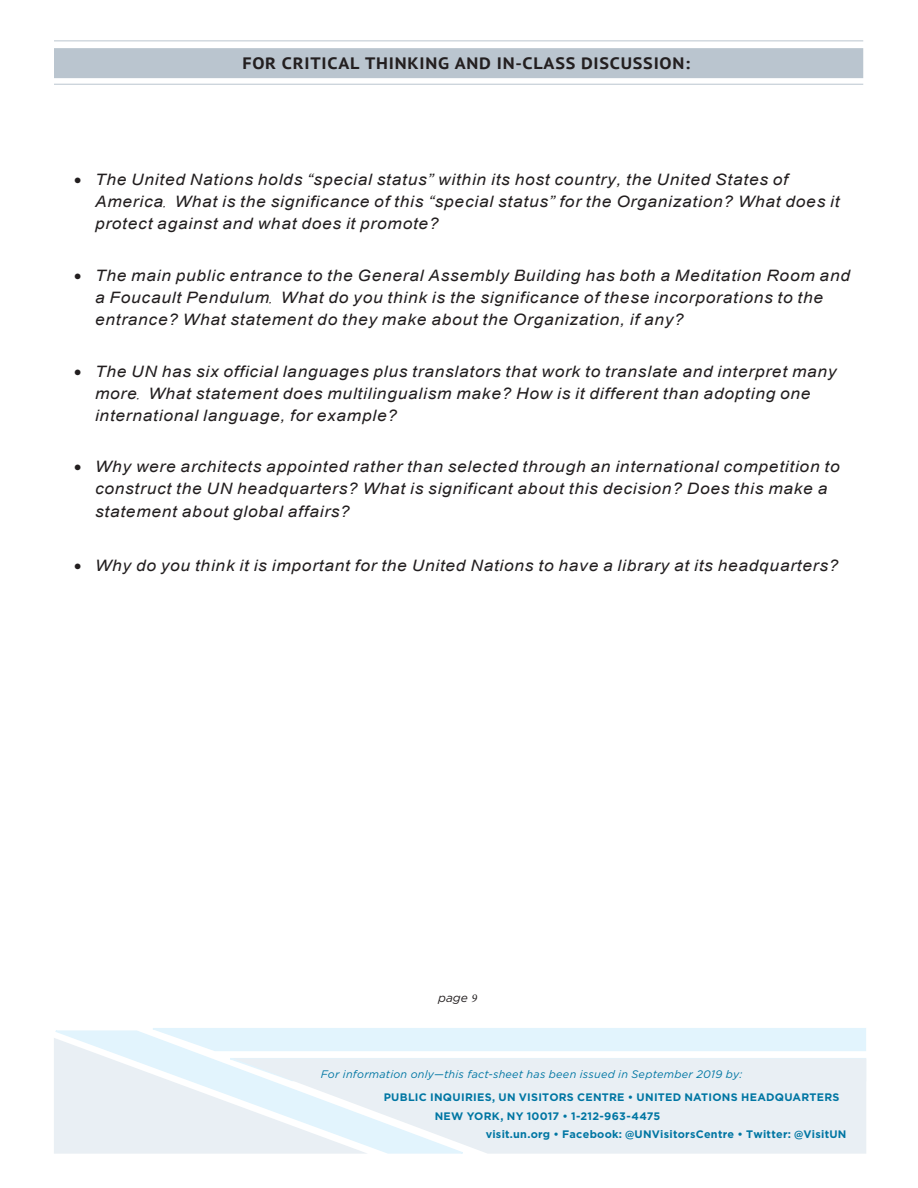
<style>
.page{position:relative;width:918px;height:1188px;background:#fff}
.page>*{position:absolute;margin:0;border:0;box-sizing:border-box;transform-origin:0 0}
.t1{font:700 16.5px "PT Sans";letter-spacing:.04em;color:#231f20;scale:1.1 1}
.t2{font:italic 15.75px/22px "Arial";letter-spacing:.045em;color:#221e1f;scale:1.1 1}
.t3{font:italic 12px "Gotham";color:#231f20}
.t4{font:700 10.8px "Gotham";letter-spacing:.025em;color:#0076a3}
.t5{font:italic 10.8px "Gotham";letter-spacing:.02em;color:#0076a3}
.s1{font-family:"Al Bayan"}
.s2{font-family:"Minion Pro"}
.s3{font-family:"Lato"}
</style>
<div class="page">
<svg style="left:153px;top:1028px;width:714px;height:126px;background:#e8f0f6"></svg>
<svg style="left:54px;top:1029px;width:417px;height:125px;background:#e9f2f8"></svg>
<div style="left:54px;top:48px;width:809px;height:30px;background:#bac5cf"></div>
<hr style="left:54px;top:84px;width:809px;height:1px;background:#bac5cf">
<hr style="left:54px;top:40px;width:809px;height:1px;background:#bac5cf">
<p class="t1" style="left:242px;top:53px;width:408px">FOR CRITICAL THINKING AND IN-CLASS DISCUSSION:</p>
<p class="t2" style="left:95px;top:169px;width:678px;text-indent:-21px">• The United Nations holds “special status” within its host country, the United States of<br>America<span class="s1">.</span>What is the significance of this “special status” for the Organization? What does it protect against and what does it promote?</p>
<p class="t2" style="left:95px;top:265px;width:688px;text-indent:-21px">• The main public entrance to the General Assembly Building has both a Meditation Room and a Foucault Pendulum<span class="s1">.</span>What do you think is the significance of these incorporations to the entrance? What statement do they make about the Organization, if any?</p>
<p class="t2" style="left:95px;top:360px;width:676px;text-indent:-21px">• The UN has six official languages plus translators that work to translate and interpret many more<span class="s1">.</span>What statement does multilingualism make? How is it different than adopting one international language, for example?</p>
<p class="t2" style="left:95px;top:456px;width:678px;text-indent:-21px">• Why were architects appointed rather than selected through an international competition to construct the UN headquarters? What is significant about this decision? Does this make a statement about global affairs?</p>
<p class="t2" style="left:74px;top:555px;width:696px">• Why do you think it is important for the United Nations to have a library at its headquarters?</p>
<p class="t3" style="left:438px;top:991px;width:41px">page <span class="s2">9</span></p>
<p class="t5" style="left:321px;top:1069px;width:423px">For information only—this fact-sheet has been issued in September 2019 by:</p>
<p class="t4" style="left:384px;top:1091px;width:457px">PUBLIC INQUIRIES, UN VISITORS CENTRE • UNITED NATIONS HEADQUARTERS</p>
<p class="t4" style="left:435px;top:1110px;width:227px">NEW YORK, NY 10017 • 1-212-963-4475</p>
<p class="t4" style="left:486px;top:1128px;width:362px">visit.un.org • Facebook: <span class="s3">@</span>UNVisitorsCentre • Twitter: <span class="s3">@</span>VisitUN</p>
</div>
